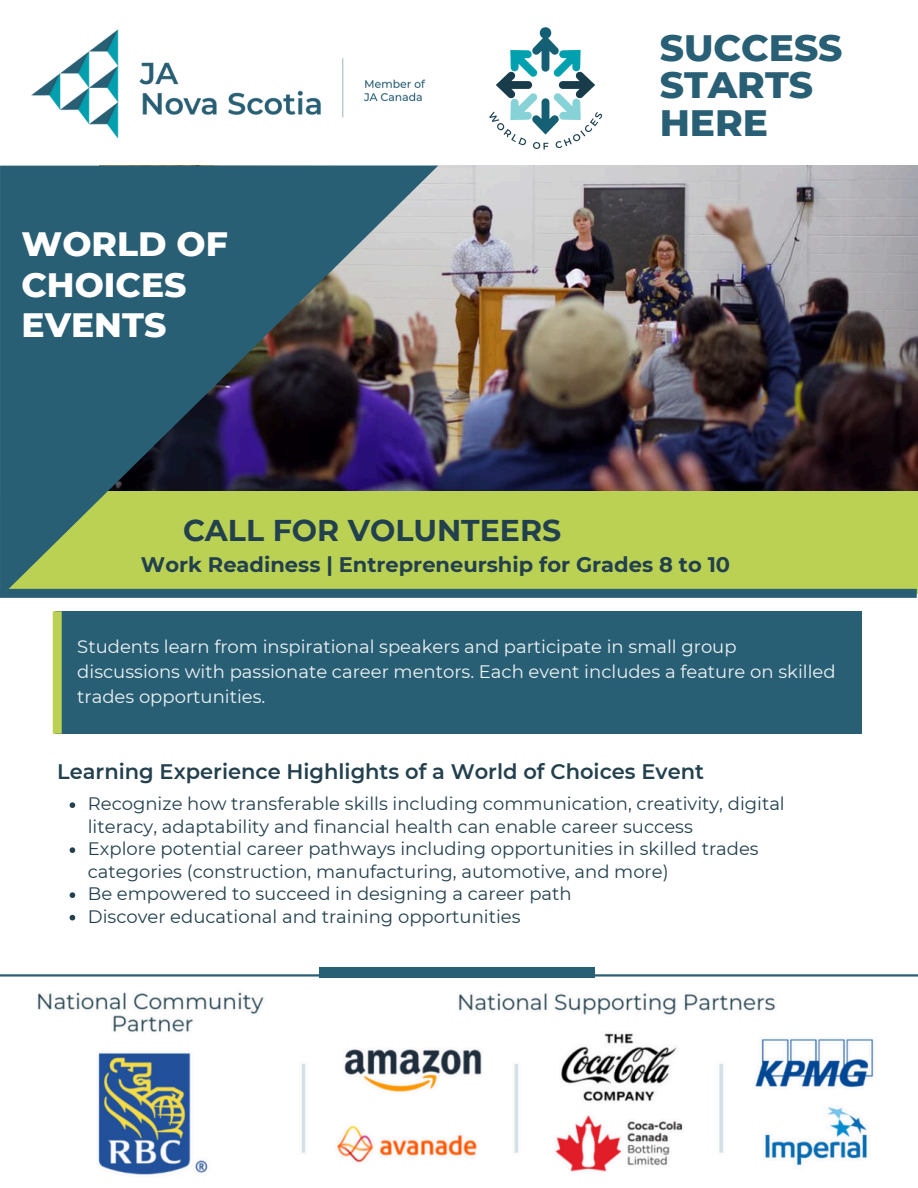
<style>
.page{position:relative;width:918px;height:1188px;background:#fff}
.page>*{position:absolute;margin:0;border:0;box-sizing:border-box;transform-origin:0 0}
.t1{font:800 37.5px/37.2px "Montserrat";color:#285f74}
.t2{font:800 34.5px/40.5px "Montserrat";color:#fff}
.t3{font:700 30px "Montserrat";color:#22404d}
.t4{font:600 21px "Montserrat";color:#22404d}
.t5{font:700 21px "Montserrat";color:#22404d}
.t6{font:18px/22.5px "Montserrat";color:#22404d}
.t7{font:18px/24.8px "Montserrat";color:#eef3f4}
</style>
<div class="page">
<img style="left:99px;top:165px;width:819px;height:327px">
<div style="left:0;top:492px;width:918px;height:102px;background:#bbd153"></div>
<div style="left:0;top:589px;width:917px;height:9px;background:#285f74"></div>
<svg style="left:0;top:166px;width:438px;height:423px;fill:#285f74"></svg>
<hr style="left:0;top:974px;width:918px;height:3px;background:#285f74">
<div style="left:55px;top:611px;width:807px;height:123px;background:#285f74"></div>
<div style="left:53px;top:611px;width:9px;height:123px;background:#bbd153"></div>
<div style="left:320px;top:967px;width:275px;height:14px;background:#285f74"></div>
<img style="left:489px;top:27px;width:114px;height:123px">
<img style="left:31px;top:29px;width:395px;height:110px">
<img style="left:37px;top:979px;width:837px;height:196px">
<svg style="left:70px;top:802px;width:5px;height:6px"></svg>
<svg style="left:70px;top:847px;width:5px;height:6px"></svg>
<svg style="left:70px;top:892px;width:5px;height:6px"></svg>
<svg style="left:70px;top:915px;width:5px;height:5px"></svg>
<p class="t2" style="left:22px;top:223px;width:208px">WORLD OF<br>CHOICES<br>EVENTS</p>
<h1 class="t3" style="left:183px;top:512px;width:380px">CALL FOR VOLUNTEERS</h1>
<h1 class="t1" style="left:660px;top:29px;width:184px">SUCCESS<br>STARTS<br>HERE</h1>
<p class="t5" style="left:141px;top:552px;width:591px">Work Readiness | Entrepreneurship for Grades 8 to 10</p>
<p class="t7" style="left:77px;top:635px;width:760px">Students learn from inspirational speakers and participate in small group discussions with passionate career mentors. Each event includes a feature on skilled trades opportunities.</p>
<p class="t4" style="left:57px;top:758px;width:648px">Learning Experience Highlights of a World of Choices Event</p>
<p class="t6" style="left:88px;top:793px;width:698px">Recognize how transferable skills including communication, creativity, digital literacy, adaptability and financial health can enable career success</p>
<h2 class="t6" style="left:88px;top:838px;width:672px">Explore potential career pathways including opportunities in skilled trades categories (construction, manufacturing, automotive, and more)</h2>
<h3 class="t6" style="left:88px;top:883px;width:485px">Be empowered to succeed in designing a career path</h3>
<p class="t6" style="left:88px;top:905px;width:434px">Discover educational and training opportunities</p>
</div>
